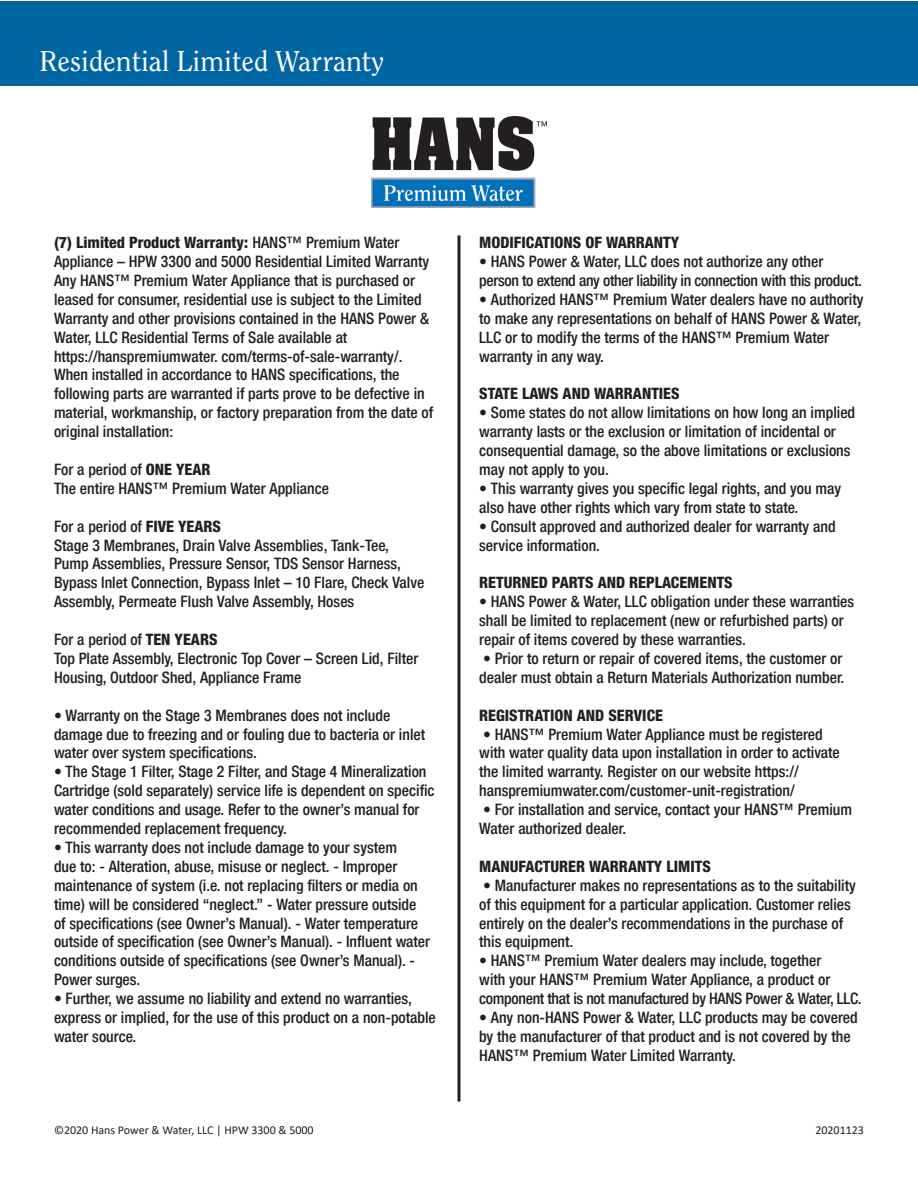
<style>
.page{position:relative;width:918px;height:1188px;background:#fff}
.page>*{position:absolute;margin:0;border:0;box-sizing:border-box;transform-origin:0 0}
.t1{font:28.5px "Clearface Std";color:#fff}
.t2{font:500 condensed 15.75px/18.9px "Helvetica Neue";color:#231f20}
.t3{font:800 condensed 15.75px "Helvetica Neue";color:#231f20}
.t4{font:500 condensed 15.75px/18.9px "Helvetica Neue";letter-spacing:-.02em;color:#231f20}
.t5{font:12px "Calibri";color:#231f20}
.s1{font-weight:800}
</style>
<div class="page">
<img style="left:371px;top:117px;width:176px;height:90px">
<hr style="left:458px;top:235px;width:2px;height:867px;background:#231f20">
<div style="left:0;top:1px;width:918px;height:85px;background:#0065a3"></div>
<p class="t1" style="left:40px;top:44px;width:346px">Residential Limited Warranty</p>
<p class="t2" style="left:54px;top:233px;width:377px"><span class="s1">(7) Limited Product Warranty:</span> HANS™ Premium Water<br>Appliance – HPW 3300 and 5000 Residential Limited Warranty</p>
<p class="t2" style="left:54px;top:271px;width:377px">Any HANS™ Premium Water Appliance that is purchased or leased for consumer, residential use is subject to the Limited Warranty and other provisions contained in the HANS Power &amp; Water, LLC Residential Terms of Sale available at</p>
<p class="t2" style="left:54px;top:346px;width:350px">https://hanspremiumwater. com/terms-of-sale-warranty/.</p>
<p class="t2" style="left:54px;top:365px;width:381px">When installed in accordance to HANS specifications, the following parts are warranted if parts prove to be defective in material, workmanship, or factory preparation from the date of original installation:</p>
<p class="t2" style="left:54px;top:460px;width:276px">For a period of <span class="s1">ONE YEAR<br></span>The entire HANS™ Premium Water Appliance</p>
<p class="t2" style="left:54px;top:516px;width:372px">For a period of <span class="s1">FIVE YEARS<br></span>Stage 3 Membranes, Drain Valve Assemblies, Tank-Tee, Pump Assemblies, Pressure Sensor, TDS Sensor Harness, Bypass Inlet Connection, Bypass Inlet – 10 Flare, Check Valve Assembly, Permeate Flush Valve Assembly, Hoses</p>
<p class="t2" style="left:54px;top:630px;width:366px">For a period of <span class="s1">TEN YEARS<br></span>Top Plate Assembly, Electronic Top Cover – Screen Lid, Filter<br>Housing, Outdoor Shed, Appliance Frame</p>
<p class="t2" style="left:54px;top:705px;width:373px">• Warranty on the Stage 3 Membranes does not include damage due to freezing and or fouling due to bacteria or inlet water over system specifications.</p>
<p class="t2" style="left:54px;top:762px;width:382px">• The Stage 1 Filter, Stage 2 Filter, and Stage 4 Mineralization Cartridge (sold separately) service life is dependent on specific water conditions and usage. Refer to the owner’s manual for recommended replacement frequency.</p>
<p class="t2" style="left:54px;top:838px;width:378px">• This warranty does not include damage to your system<br>due to: - Alteration, abuse, misuse or neglect. - Improper maintenance of system (i.e. not replacing filters or media on time) will be considered “neglect.” - Water pressure outside of specifications (see Owner’s Manual). - Water temperature outside of specification (see Owner’s Manual). - Influent water conditions outside of specifications (see Owner’s Manual). - Power surges.</p>
<p class="t2" style="left:54px;top:989px;width:383px">• Further, we assume no liability and extend no warranties, express or implied, for the use of this product on a non-potable water source.</p>
<p class="t3" style="left:479px;top:233px;width:202px">MODIFICATIONS OF WARRANTY</p>
<p class="t4" style="left:479px;top:252px;width:384px">• HANS Power &amp; Water, LLC does not authorize any other person to extend any other liability in connection with this product.</p>
<p class="t2" style="left:479px;top:290px;width:386px">• Authorized HANS™ Premium Water dealers have no authority to make any representations on behalf of HANS Power &amp; Water, LLC or to modify the terms of the HANS™ Premium Water warranty in any way.</p>
<p class="t3" style="left:479px;top:384px;width:202px">STATE LAWS AND WARRANTIES</p>
<p class="t2" style="left:479px;top:403px;width:377px">• Some states do not allow limitations on how long an implied warranty lasts or the exclusion or limitation of incidental or consequential damage, so the above limitations or exclusions may not apply to you.</p>
<p class="t2" style="left:479px;top:479px;width:363px">• This warranty gives you specific legal rights, and you may also have other rights which vary from state to state.</p>
<p class="t2" style="left:479px;top:516px;width:358px">• Consult approved and authorized dealer for warranty and service information.</p>
<p class="t3" style="left:479px;top:573px;width:255px">RETURNED PARTS AND REPLACEMENTS</p>
<p class="t2" style="left:479px;top:592px;width:377px">• HANS Power &amp; Water, LLC obligation under these warranties shall be limited to replacement (new or refurbished parts) or repair of items covered by these warranties.</p>
<p class="t2" style="left:479px;top:649px;width:366px">• Prior to return or repair of covered items, the customer or dealer must obtain a Return Materials Authorization number.</p>
<p class="t3" style="left:479px;top:705px;width:185px">REGISTRATION AND SERVICE</p>
<p class="t2" style="left:479px;top:724px;width:362px">• HANS™ Premium Water Appliance must be registered with water quality data upon installation in order to activate the limited warranty. Register on our website https:// hanspremiumwater.com/customer-unit-registration/</p>
<p class="t2" style="left:479px;top:800px;width:374px">• For installation and service, contact your HANS™ Premium<br>Water authorized dealer.</p>
<p class="t3" style="left:479px;top:857px;width:233px">MANUFACTURER WARRANTY LIMITS</p>
<p class="t2" style="left:479px;top:876px;width:378px">• Manufacturer makes no representations as to the suitability of this equipment for a particular application. Customer relies entirely on the dealer’s recommendations in the purchase of this equipment.</p>
<p class="t2" style="left:479px;top:951px;width:384px">• HANS™ Premium Water dealers may include, together<br>with your HANS™ Premium Water Appliance, a product or component that is not manufactured by HANS Power &amp; Water, LLC.</p>
<p class="t2" style="left:479px;top:1008px;width:380px">• Any non-HANS Power &amp; Water, LLC products may be covered by the manufacturer of that product and is not covered by the<br>HANS™ Premium Water Limited Warranty.</p>
<p class="t5" style="left:54px;top:1122px;width:261px">©2020 Hans Power &amp; Water, LLC | HPW 3300 &amp; 5000</p>
<p class="t5" style="left:815px;top:1122px;width:50px">20201123</p>
</div>
